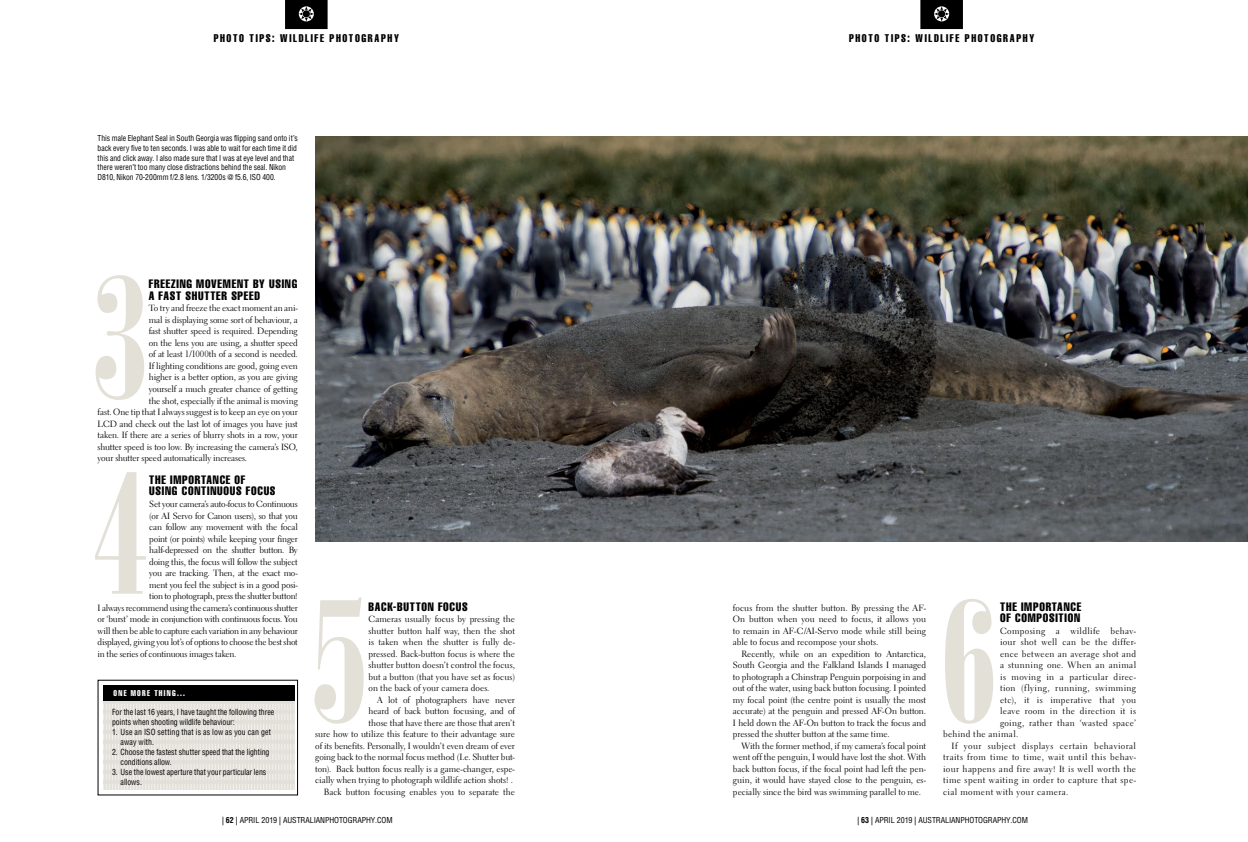
<style>
.page{position:relative;width:1248px;height:842px;background:#fff}
.page>*{position:absolute;margin:0;border:0;box-sizing:border-box;transform-origin:0 0}
.t1{font:170px "Bodoni Std Poster Compressed";color:#e3e0d8}
.t2{font:12px/11.5px "Helvetica LT Std Comp";letter-spacing:.065em;color:#000}
.t3{font:11px "Helvetica LT Std Comp";letter-spacing:.155em;color:#000;scale:.95 1}
.t4{font:9px/11.5px "Electra LT Std";letter-spacing:-.01em;color:#000;text-align:justify}
.t5{font:9px "Electra LT Std";letter-spacing:-.03em;color:#000}
.t6{font:9px "Electra LT Std";letter-spacing:.04em;color:#000}
.t7{font:9px "Electra LT Std";letter-spacing:.045em;color:#000}
.t8{font:9px "Electra LT Std";letter-spacing:.03em;color:#000}
.t9{font:9px "Electra LT Std";letter-spacing:.035em;color:#000}
.t10{font:condensed 8.2px/10px "Helvetica LT Std";color:#000;scale:.95 1}
.t11{font:condensed 8.2px/10px "Helvetica LT Std";letter-spacing:.02em;color:#000;scale:.95 1}
.t12{font:8.2px "Helvetica LT Std Comp";letter-spacing:.17em;color:#fff;scale:.95 1}
.t13{font:condensed 8px/9.6px "Helvetica LT Std";letter-spacing:-.005em;color:#000;scale:.95 1}
.t14{font:condensed 8px "Helvetica LT Std";letter-spacing:-.005em;color:#000}
.s1{font-family:"VAG Rounded Std";font-weight:300;font-stretch:normal}
.s2{font-weight:700}
</style>
<div class="page">
<img style="left:315px;top:136px;width:932px;height:406px">
<img style="left:103px;top:701px;width:191px;height:88px">
<div style="left:103px;top:685px;width:191px;height:16px;background:#000"></div>
<svg style="left:920px;top:0;width:42px;height:29px"></svg>
<svg style="left:285px;top:0;width:42px;height:29px"></svg>
<p class="t3" style="left:214px;top:31px;width:196px">PHOTO TIPS: WILDLIFE PHOTOGRAPHY</p>
<p class="t3" style="left:849px;top:31px;width:196px">PHOTO TIPS: WILDLIFE PHOTOGRAPHY</p>
<p class="t13" style="left:98px;top:134px;width:212px">This male Elephant Seal in South Georgia was flipping sand onto it’s back every five to ten seconds. I was able to wait for each time it did this and click away. I also made sure that I was at eye level and that there weren’t too many close distractions behind the seal. Nikon D810, Nikon 70-200mm f/2.8 lens. 1/3200s @ f5.6, ISO 400.</p>
<h1 class="t1" style="left:92px;top:240px;width:58px">3</h1>
<h2 class="t2" style="left:149px;top:278px;width:150px">FREEZING MOVEMENT BY USING<br>A FAST SHUTTER SPEED</h2>
<p class="t4" style="left:149px;top:303px;width:150px">To try and freeze the exact moment an ani-</p>
<p class="t4" style="left:149px;top:314px;width:150px">mal is displaying some sort of behaviour, a</p>
<p class="t4" style="left:149px;top:326px;width:150px">fast shutter speed is required. Depending</p>
<p class="t4" style="left:149px;top:337px;width:150px">on the lens you are using, a shutter speed</p>
<p class="t4" style="left:149px;top:349px;width:150px">of at least 1/1000th of a second is needed.</p>
<p class="t4" style="left:149px;top:360px;width:150px">If lighting conditions are good, going even</p>
<p class="t4" style="left:149px;top:372px;width:150px">higher is a better option, as you are giving</p>
<p class="t4" style="left:149px;top:383px;width:150px">yourself a much greater chance of getting</p>
<p class="t4" style="left:149px;top:395px;width:150px">the shot, especially if the animal is moving</p>
<p class="t4" style="left:98px;top:406px;width:202px">fast. One tip that I always suggest is to keep an eye on your</p>
<p class="t4" style="left:98px;top:418px;width:202px">LCD and check out the last lot of images you have just</p>
<p class="t4" style="left:98px;top:429px;width:202px">taken. If there are a series of blurry shots in a row, your</p>
<p class="t4" style="left:98px;top:441px;width:202px">shutter speed is too low. By increasing the camera’s ISO,</p>
<p class="t4" style="left:98px;top:452px;width:151px">your shutter speed automatically increases.</p>
<h2 class="t2" style="left:149px;top:474px;width:128px">THE IMPORTANCE OF<br>USING CONTINUOUS FOCUS</h2>
<p class="t4" style="left:149px;top:498px;width:150px">Set your camera’s auto-focus to Continuous</p>
<p class="t4" style="left:149px;top:510px;width:150px">(or AI Servo for Canon users), so that you</p>
<p class="t5" style="left:149px;top:521px;width:150px">can follow any movement with the focal</p>
<p class="t4" style="left:149px;top:533px;width:150px">point (or points) while keeping your finger</p>
<p class="t5" style="left:149px;top:544px;width:150px">half-depressed on the shutter button. By</p>
<p class="t4" style="left:149px;top:556px;width:150px">doing this, the focus will follow the subject</p>
<p class="t5" style="left:149px;top:567px;width:150px">you are tracking. Then, at the exact mo-</p>
<p class="t5" style="left:149px;top:579px;width:150px">ment you feel the subject is in a good posi-</p>
<p class="t5" style="left:149px;top:590px;width:150px">tion to photograph, press the shutter button!</p>
<p class="t5" style="left:98px;top:602px;width:202px">I always recommend using the camera’s continuous shutter</p>
<p class="t5" style="left:98px;top:613px;width:202px">or ‘burst’ mode in conjunction with continuous focus. You</p>
<p class="t4" style="left:98px;top:625px;width:202px">will then be able to capture each variation in any behaviour</p>
<p class="t5" style="left:98px;top:636px;width:202px">displayed, giving you lot’s of options to choose the best shot</p>
<p class="t4" style="left:98px;top:648px;width:140px">in the series of continuous images taken.</p>
<h1 class="t1" style="left:93px;top:435px;width:58px">4</h1>
<p class="t12" style="left:113px;top:688px;width:77px">ONE MORE THING...</p>
<p class="t10" style="left:112px;top:707px;width:172px">For the last 16 years, I have taught the following three points when shooting wildlife behaviour:</p>
<p class="t11" style="left:121px;top:727px;width:160px;text-indent:-9px">1. Use an ISO setting that is as low as you can get away with.</p>
<p class="t10" style="left:121px;top:747px;width:158px;text-indent:-9px">2. Choose the fastest shutter speed that the lighting conditions allow.</p>
<p class="t10" style="left:121px;top:767px;width:155px;text-indent:-9px">3. Use the lowest aperture that your particular lens allows.</p>
<h1 class="t1" style="left:312px;top:563px;width:58px">5</h1>
<h1 class="t1" style="left:940px;top:563px;width:58px">6</h1>
<h2 class="t2" style="left:368px;top:600px;width:101px">BACK-BUTTON FOCUS</h2>
<p class="t4" style="left:368px;top:613px;width:148px">Cameras usually focus by pressing the shutter button half way, then the shot is taken when the shutter is fully de&shy;pressed. Back-button focus is where the shutter button doesn’t control the focus, but a button (that you have set as focus) on the back of your camera does.</p>
<p class="t4" style="left:315px;top:694px;width:201px;text-align:right">A lot of photographers have never<br>heard of back button focusing, and of<br>those that have there are those that aren’t<br>sure how to utilize this feature to their advantage sure of its benefits. Personally, I wouldn’t even dream of ever going back to the normal focus method (I.e. Shutter but&shy;ton). Back button focus really is a game-changer, espe&shy;cially when trying to photograph wildlife action shots! .<br>Back button focusing enables you to separate the</p>
<h2 class="t2" style="left:1000px;top:600px;width:83px">THE IMPORTANCE<br>OF COMPOSITION</h2>
<p class="t9" style="left:1000px;top:625px;width:137px">Composing a wildlife behav-</p>
<p class="t8" style="left:1000px;top:636px;width:137px">iour shot well can be the differ-</p>
<p class="t8" style="left:1000px;top:648px;width:137px">ence between an average shot and</p>
<p class="t6" style="left:1000px;top:659px;width:137px">a stunning one. When an animal</p>
<p class="t6" style="left:1000px;top:671px;width:137px">is moving in a particular direc-</p>
<p class="t6" style="left:1000px;top:682px;width:137px">tion (flying, running, swimming</p>
<p class="t8" style="left:1000px;top:694px;width:137px">etc), it is imperative that you</p>
<p class="t9" style="left:1000px;top:705px;width:137px">leave room in the direction it is</p>
<p class="t6" style="left:1000px;top:717px;width:137px">going, rather than ‘wasted space’</p>
<p class="t9" style="left:943px;top:728px;width:77px">behind the animal.</p>
<p class="t7" style="left:951px;top:740px;width:186px">If your subject displays certain behavioral</p>
<p class="t7" style="left:943px;top:751px;width:194px">traits from time to time, wait until this behav-</p>
<p class="t6" style="left:943px;top:763px;width:194px">iour happens and fire away! It is well worth the</p>
<p class="t7" style="left:943px;top:774px;width:194px">time spent waiting in order to capture that spe-</p>
<p class="t6" style="left:943px;top:786px;width:127px">cial moment with your camera.</p>
<p class="t4" style="left:733px;top:602px;width:194px">focus from the shutter button. By pressing the AF-On button when you need to focus, it allows you to remain in AF-C/AI-Servo mode while still being able to focus and recompose your shots.</p>
<p class="t4" style="left:733px;top:648px;width:194px;text-indent:9px">Recently, while on an expedition to Antarctica, South Georgia and the Falkland Islands I managed to photograph a Chinstrap Penguin porpoising in and out of the water, using back button focusing. I pointed my focal point (the centre point is usually the most accurate) at the penguin and pressed AF-On button.<br>I held down the AF-On button to track the focus and pressed the shutter button at the same time.</p>
<p class="t4" style="left:733px;top:740px;width:194px;text-indent:9px">With the former method, if my camera’s focal point went off the penguin, I would have lost the shot. With back button focus, if the focal point had left the pen&shy;guin, it would have stayed close to the penguin, es&shy;pecially since the bird was swimming parallel to me.</p>
<p class="t14" style="left:222px;top:815px;width:172px"><span class="s1">|</span> <span class="s2">62</span> <span class="s1">|</span> APRIL 2019 <span class="s1">|</span> AUSTRALIANPHOTOGRAPHY.COM</p>
<p class="t14" style="left:857px;top:815px;width:172px"><span class="s1">|</span> <span class="s2">63</span> <span class="s1">|</span> APRIL 2019 <span class="s1">|</span> AUSTRALIANPHOTOGRAPHY.COM</p>
</div>
